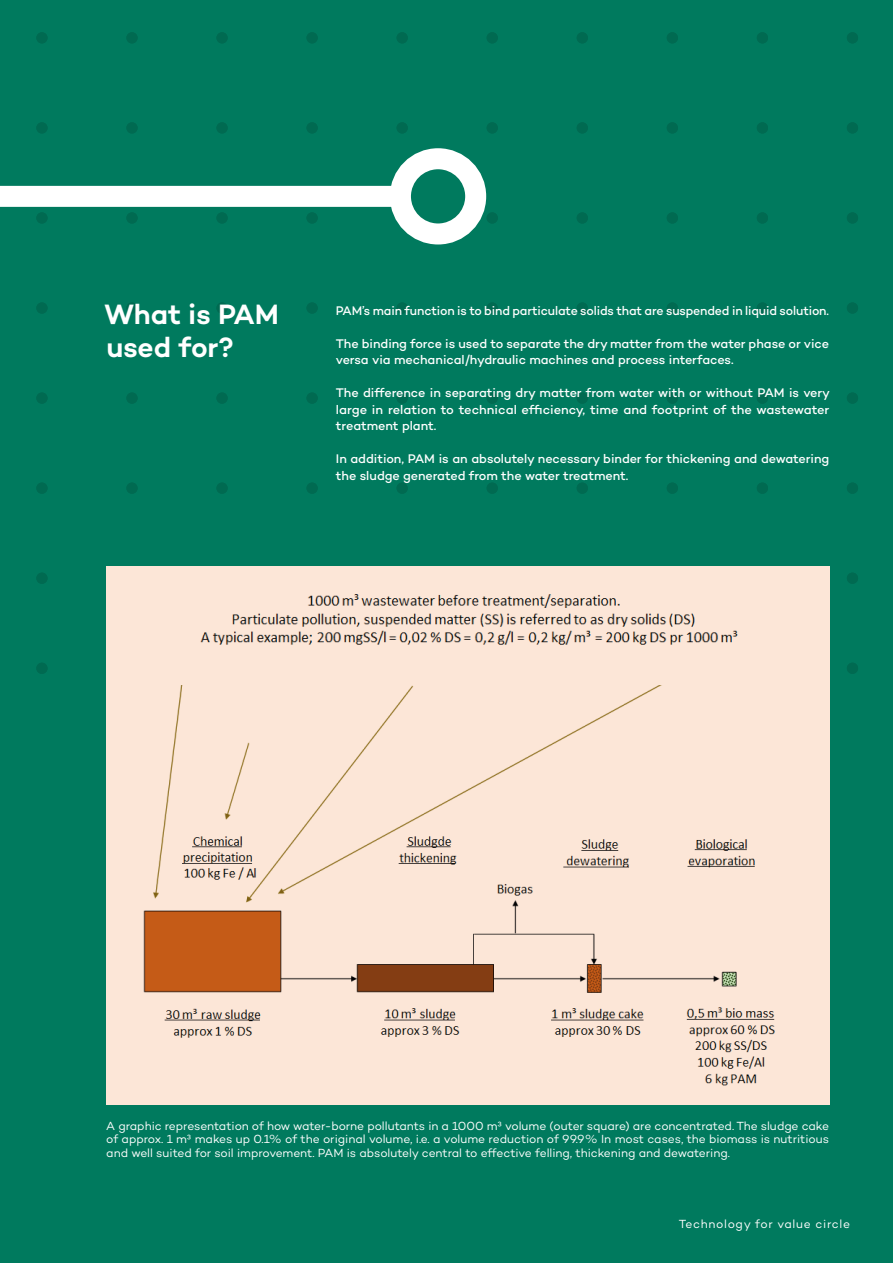
<style>
.page{position:relative;width:893px;height:1263px;background:#007a5e}
.page>*{position:absolute;margin:0;border:0;box-sizing:border-box;transform-origin:0 0}
.t1{font:600 28.5px/33px "Campton";letter-spacing:-.005em;color:#fff}
.t2{font:500 12.75px/16.5px "Campton";letter-spacing:-.005em;color:#fff}
.t3{font:12px/13.5px "Campton";color:#fff;text-align:justify}
.t4{font:12px "Campton";letter-spacing:.055em;color:#fff}
</style>
<div class="page">
<div style="left:36px;top:32px;width:12px;height:11px;background:#006a51;border-radius:50%"></div>
<div style="left:126px;top:32px;width:12px;height:11px;background:#006a51;border-radius:50%"></div>
<div style="left:216px;top:32px;width:12px;height:11px;background:#006a51;border-radius:50%"></div>
<div style="left:306px;top:32px;width:12px;height:11px;background:#006a51;border-radius:50%"></div>
<div style="left:397px;top:32px;width:11px;height:11px;background:#006a51;border-radius:50%"></div>
<div style="left:487px;top:32px;width:11px;height:11px;background:#006a51;border-radius:50%"></div>
<div style="left:577px;top:32px;width:11px;height:11px;background:#006a51;border-radius:50%"></div>
<div style="left:667px;top:32px;width:11px;height:11px;background:#006a51;border-radius:50%"></div>
<div style="left:757px;top:32px;width:11px;height:11px;background:#006a51;border-radius:50%"></div>
<div style="left:847px;top:32px;width:11px;height:11px;background:#006a51;border-radius:50%"></div>
<div style="left:36px;top:122px;width:12px;height:12px;background:#006a51;border-radius:50%"></div>
<div style="left:126px;top:122px;width:12px;height:12px;background:#006a51;border-radius:50%"></div>
<div style="left:216px;top:122px;width:12px;height:12px;background:#006a51;border-radius:50%"></div>
<div style="left:306px;top:122px;width:12px;height:12px;background:#006a51;border-radius:50%"></div>
<div style="left:397px;top:122px;width:11px;height:12px;background:#006a51;border-radius:50%"></div>
<div style="left:487px;top:122px;width:11px;height:12px;background:#006a51;border-radius:50%"></div>
<div style="left:577px;top:122px;width:11px;height:12px;background:#006a51;border-radius:50%"></div>
<div style="left:667px;top:122px;width:11px;height:12px;background:#006a51;border-radius:50%"></div>
<div style="left:757px;top:122px;width:11px;height:12px;background:#006a51;border-radius:50%"></div>
<div style="left:847px;top:122px;width:11px;height:12px;background:#006a51;border-radius:50%"></div>
<div style="left:36px;top:212px;width:12px;height:12px;background:#006a51;border-radius:50%"></div>
<div style="left:126px;top:212px;width:12px;height:12px;background:#006a51;border-radius:50%"></div>
<div style="left:216px;top:212px;width:12px;height:12px;background:#006a51;border-radius:50%"></div>
<div style="left:306px;top:212px;width:12px;height:12px;background:#006a51;border-radius:50%"></div>
<div style="left:487px;top:212px;width:11px;height:12px;background:#006a51;border-radius:50%"></div>
<div style="left:577px;top:212px;width:11px;height:12px;background:#006a51;border-radius:50%"></div>
<div style="left:667px;top:212px;width:11px;height:12px;background:#006a51;border-radius:50%"></div>
<div style="left:757px;top:212px;width:11px;height:12px;background:#006a51;border-radius:50%"></div>
<div style="left:847px;top:212px;width:11px;height:12px;background:#006a51;border-radius:50%"></div>
<div style="left:36px;top:302px;width:12px;height:12px;background:#006a51;border-radius:50%"></div>
<div style="left:126px;top:302px;width:12px;height:12px;background:#006a51;border-radius:50%"></div>
<div style="left:216px;top:302px;width:12px;height:12px;background:#006a51;border-radius:50%"></div>
<div style="left:306px;top:302px;width:12px;height:12px;background:#006a51;border-radius:50%"></div>
<div style="left:397px;top:302px;width:11px;height:12px;background:#006a51;border-radius:50%"></div>
<div style="left:487px;top:302px;width:11px;height:12px;background:#006a51;border-radius:50%"></div>
<div style="left:577px;top:302px;width:11px;height:12px;background:#006a51;border-radius:50%"></div>
<div style="left:667px;top:302px;width:11px;height:12px;background:#006a51;border-radius:50%"></div>
<div style="left:757px;top:302px;width:11px;height:12px;background:#006a51;border-radius:50%"></div>
<div style="left:847px;top:302px;width:11px;height:12px;background:#006a51;border-radius:50%"></div>
<div style="left:36px;top:392px;width:12px;height:12px;background:#006a51;border-radius:50%"></div>
<div style="left:126px;top:392px;width:12px;height:12px;background:#006a51;border-radius:50%"></div>
<div style="left:216px;top:392px;width:12px;height:12px;background:#006a51;border-radius:50%"></div>
<div style="left:306px;top:392px;width:12px;height:12px;background:#006a51;border-radius:50%"></div>
<div style="left:397px;top:392px;width:11px;height:12px;background:#006a51;border-radius:50%"></div>
<div style="left:487px;top:392px;width:11px;height:12px;background:#006a51;border-radius:50%"></div>
<div style="left:577px;top:392px;width:11px;height:12px;background:#006a51;border-radius:50%"></div>
<div style="left:667px;top:392px;width:11px;height:12px;background:#006a51;border-radius:50%"></div>
<div style="left:757px;top:392px;width:11px;height:12px;background:#006a51;border-radius:50%"></div>
<div style="left:847px;top:392px;width:11px;height:12px;background:#006a51;border-radius:50%"></div>
<div style="left:36px;top:483px;width:12px;height:11px;background:#006a51;border-radius:50%"></div>
<div style="left:126px;top:483px;width:12px;height:11px;background:#006a51;border-radius:50%"></div>
<div style="left:216px;top:483px;width:12px;height:11px;background:#006a51;border-radius:50%"></div>
<div style="left:306px;top:483px;width:12px;height:11px;background:#006a51;border-radius:50%"></div>
<div style="left:397px;top:483px;width:11px;height:11px;background:#006a51;border-radius:50%"></div>
<div style="left:487px;top:483px;width:11px;height:11px;background:#006a51;border-radius:50%"></div>
<div style="left:577px;top:483px;width:11px;height:11px;background:#006a51;border-radius:50%"></div>
<div style="left:667px;top:483px;width:11px;height:11px;background:#006a51;border-radius:50%"></div>
<div style="left:757px;top:483px;width:11px;height:11px;background:#006a51;border-radius:50%"></div>
<div style="left:847px;top:483px;width:11px;height:11px;background:#006a51;border-radius:50%"></div>
<div style="left:36px;top:573px;width:12px;height:11px;background:#006a51;border-radius:50%"></div>
<div style="left:847px;top:573px;width:11px;height:11px;background:#006a51;border-radius:50%"></div>
<div style="left:36px;top:663px;width:12px;height:11px;background:#006a51;border-radius:50%"></div>
<div style="left:847px;top:663px;width:11px;height:11px;background:#006a51;border-radius:50%"></div>
<svg style="left:400px;top:159px;width:76px;height:75px"></svg>
<div style="left:390px;top:148px;width:96px;height:96px;border:21px solid #fff;border-radius:50%"></div>
<div style="left:0;top:186px;width:403px;height:21px;background:#fff"></div>
<img style="left:106px;top:567px;width:723px;height:537px">
<img style="left:159px;top:567px;width:608px;height:118px">
<h1 class="t1" style="left:104px;top:297px;width:177px">What is PAM used for?</h1>
<p class="t2" style="left:336px;top:302px;width:495px">PAM’s main function is to bind particulate solids that are suspended in liquid solution.</p>
<p class="t2" style="left:336px;top:335px;width:495px">The binding force is used to separate the dry matter from the water phase or vice versa via mechanical/hydraulic machines and process interfaces.</p>
<p class="t2" style="left:336px;top:384px;width:495px;text-align:justify">The difference in separating dry matter from water with or without PAM is very large in relation to technical efficiency, time and footprint of the wastewater treatment plant.</p>
<p class="t2" style="left:336px;top:450px;width:495px">In addition, PAM is an absolutely necessary binder for thickening and dewatering the sludge generated from the water treatment.</p>
<p class="t3" style="left:106px;top:1119px;width:724px">A graphic representation of how water-borne pollutants in a 1000 m³ volume (outer square) are concentrated. The sludge cake of approx. 1 m³ makes up 0.1% of the original volume, i.e. a volume reduction of 99.9% In most cases, the biomass is nutritious and well suited for soil improvement. PAM is absolutely central to effective felling, thickening and dewatering.</p>
<p class="t4" style="left:679px;top:1216px;width:173px">Technology for value circle</p>
</div>
